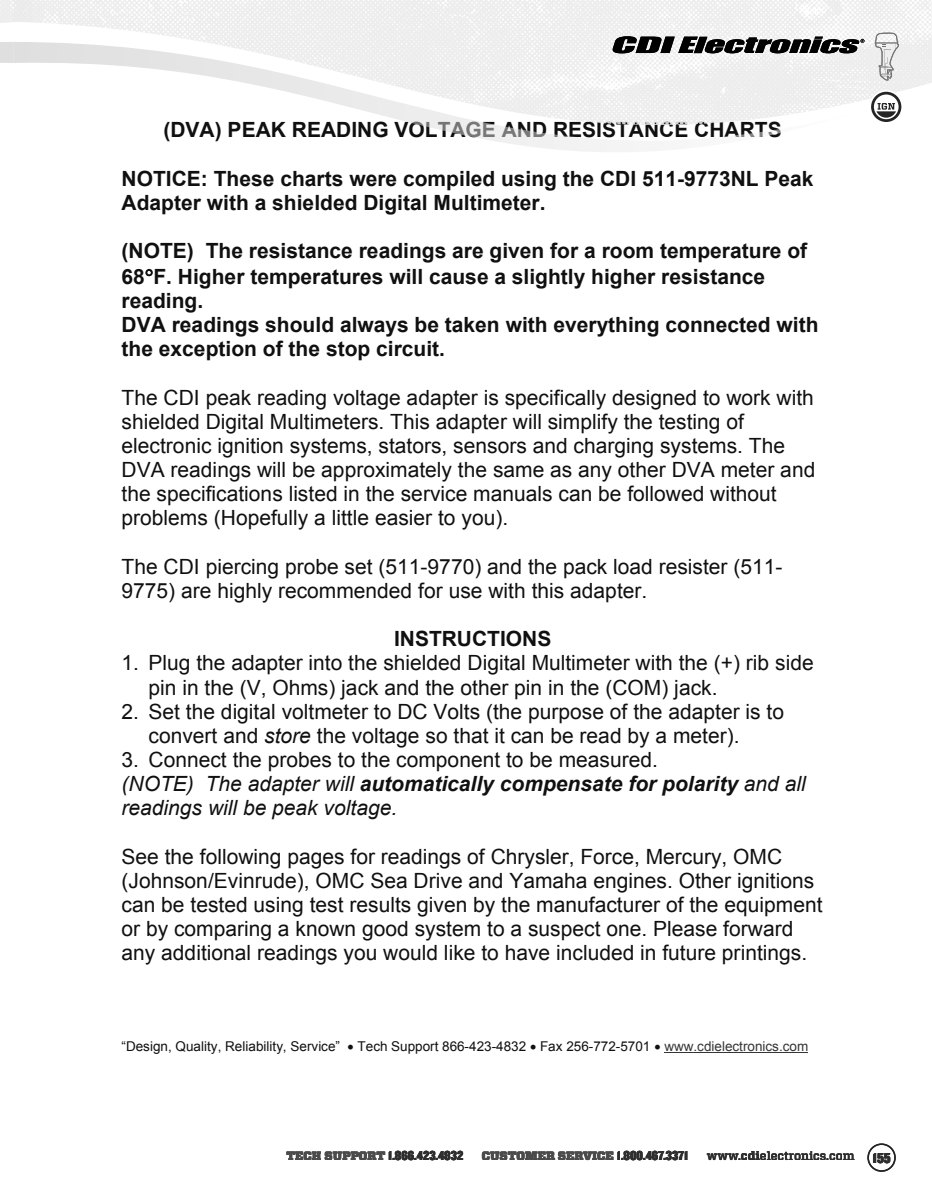
<style>
.page{position:relative;width:932px;height:1202px;background:#fff}
.page>*{position:absolute;margin:0;border:0;box-sizing:border-box;transform-origin:0 0}
.t1{font:21px/24.2px "Arial";color:#101010}
.t2{font:700 21px/24.5px "Arial";color:#101010}
.t3{font:italic 21px/24.2px "Arial";color:#101010}
.t4{font:15px "Knockout 70 Full Welterwt";color:#2e2e2e}
.t5{font:13.5px "Arial";color:#101010}
.t6{font:13.5px "Knockout 70 Full Welterwt";color:#2e2e2e}
.t7{font:900 12px "Vitesse";color:#4b4b4b}
.t8{font:500 12px "Vitesse";color:#2e2e2e}
.s1{font-style:italic}
.s2{font-style:normal}
.s3{font-weight:700}
.s4{color:#353535}
.s5{font-family:"Vitesse";font-weight:900;font-size:12px;color:#4b4b4b}
.s6{font-family:"Knockout 70 Full Welterwt";font-weight:400;font-size:13.5px;color:#2e2e2e}
</style>
<div class="page">
<div style="left:867px;top:1143px;width:28px;height:28px;border:2px solid #242424;border-radius:50%"></div>
<hr style="left:664px;top:1052px;width:144px;height:1px;background:#353535">
<img style="left:14px;top:0;width:918px;height:101px">
<svg style="left:0;top:42px;width:14px;height:21px"></svg>
<svg style="left:14px;top:42px;width:844px;height:110px"></svg>
<svg style="left:869px;top:90px;width:33px;height:33px"></svg>
<svg style="left:871px;top:92px;width:30px;height:30px"></svg>
<svg style="left:874px;top:33px;width:25px;height:47px"></svg>
<svg style="left:612px;top:36px;width:252px;height:17px"></svg>
<svg style="left:146px;top:269px;width:7px;height:7px"></svg>
<p class="t2" style="left:163px;top:118px;width:619px">(DVA) PEAK READING VOLTAGE AND RESISTANCE CHARTS</p>
<p class="t2" style="left:121px;top:167px;width:693px">NOTICE: These charts were compiled using the CDI 511-9773NL Peak<br>Adapter with a shielded Digital Multimeter.</p>
<p class="t2" style="left:121px;top:239px;width:698px">(NOTE) The resistance readings are given for a room temperature of 68 F. Higher temperatures will cause a slightly higher resistance reading.<br>DVA readings should always be taken with everything connected with the exception of the stop circuit.</p>
<p class="t1" style="left:121px;top:385px;width:695px">The CDI peak reading voltage adapter is specifically designed to work with shielded Digital Multimeters. This adapter will simplify the testing of electronic ignition systems, stators, sensors and charging systems. The DVA readings will be approximately the same as any other DVA meter and the specifications listed in the service manuals can be followed without problems (Hopefully a little easier to you).</p>
<p class="t1" style="left:121px;top:554px;width:662px">The CDI piercing probe set (511-9770) and the pack load resister (511-<br>9775) are highly recommended for use with this adapter.</p>
<p class="t2" style="left:394px;top:627px;width:159px">INSTRUCTIONS</p>
<p class="t1" style="left:149px;top:651px;width:666px;text-indent:-27px">1. Plug the adapter into the shielded Digital Multimeter with the (+) rib side pin in the (V, Ohms) jack and the other pin in the (COM) jack.</p>
<p class="t1" style="left:148px;top:699px;width:637px;text-indent:-27px">2. Set the digital voltmeter to DC Volts (the purpose of the adapter is to convert and <span class="s1">store</span> the voltage so that it can be read by a meter).</p>
<p class="t3" style="left:121px;top:748px;width:685px"><span class="s2">3. Connect the probes to the component to be measured.<br></span>(NOTE) The adapter will <span class="s3">automatically compensate for polarity</span> and all readings will be peak voltage.</p>
<p class="t1" style="left:121px;top:844px;width:702px">See the following pages for readings of Chrysler, Force, Mercury, OMC (Johnson/Evinrude), OMC Sea Drive and Yamaha engines. Other ignitions can be tested using test results given by the manufacturer of the equipment or by comparing a known good system to a suspect one. Please forward any additional readings you would like to have included in future printings.</p>
<p class="t5" style="left:122px;top:1037px;width:688px">“Design, Quality, Reliability, Service” • Tech Support 866-423-4832 • Fax 256-772-5701 • <span class="s4">www.cdielectronics.com</span></p>
<p class="t6" style="left:286px;top:1147px;width:178px"><span class="s5">TECH SUPPORT</span> 1.866.423.4832</p>
<p class="t7" style="left:481px;top:1148px;width:208px">CUSTOMER SERVICE <span class="s6">1.800.467.3371</span></p>
<p class="t8" style="left:706px;top:1148px;width:149px">www.<span class="s3">cdi</span>electronics.com</p>
<p class="t4" style="left:872px;top:1148px;width:20px">155</p>
</div>
